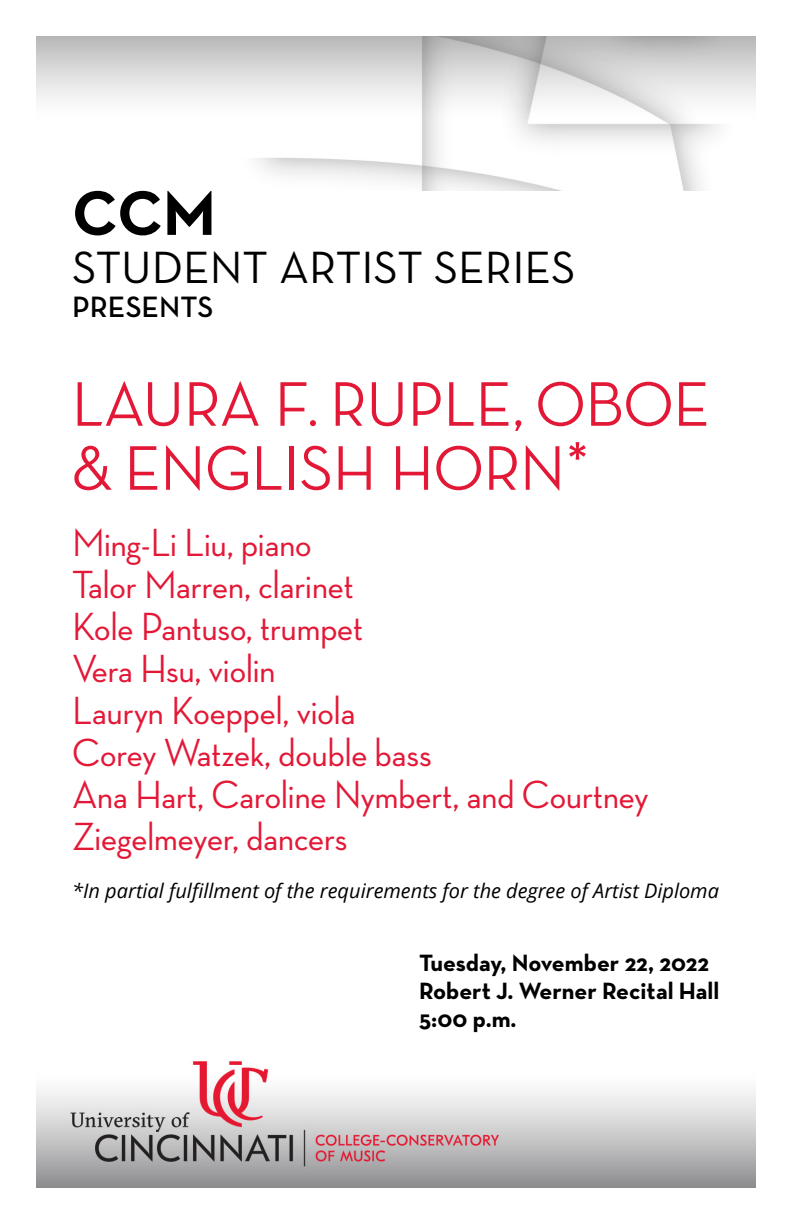
<style>
.page{position:relative;width:792px;height:1224px;background:#fff}
.page>*{position:absolute;margin:0;border:0;box-sizing:border-box;transform-origin:0 0}
.Concert_Title{font:500 64px/64px "Neutra Disp";color:#e31837}
.Page_Intro{font:700 64px "Neutra Text";color:#000}
.Page_Intro-2{font:46px "Neutra Text";color:#000}
.Musician_Conductor{font:500 40px/42px "Neutra Disp";color:#e31837}
.Page_Intro-3{font:600 30px "Neutra Text";color:#000}
.Date_Venue_Time{font:700 24px "Neutra Text";color:#000}
.In_partial_fulfillm{font:italic 20px "Open Sans";color:#000}
.s1{font-size:70px}
</style>
<div class="page">
<img style="left:36px;top:36px;width:720px;height:154px">
<img style="left:36px;top:1061px;width:720px;height:126px">
<h1 class="Page_Intro" style="left:72px;top:173px;width:145px">CCM</h1>
<h1 class="Page_Intro-2" style="left:72px;top:239px;width:505px">STUDENT ARTIST SERIES</h1>
<h1 class="Page_Intro-3" style="left:72px;top:288px;width:143px">PRESENTS</h1>
<h1 class="Concert_Title" style="left:72px;top:372px;width:639px">LAURA F. RUPLE, OBOE &amp; ENGLISH HORN<span class="s1">*</span></h1>
<h2 class="Musician_Conductor" style="left:72px;top:521px;width:578px">Ming-Li Liu, piano<br>Talor Marren, clarinet<br>Kole Pantuso, trumpet<br>Vera Hsu, violin<br>Lauryn Koeppel, viola<br>Corey Watzek, double bass<br>Ana Hart, Caroline Nymbert, and Courtney<br>Ziegelmeyer, dancers</h2>
<h2 class="In_partial_fulfillm" style="left:72px;top:877px;width:649px">*In partial fulfillment of the requirements for the degree of Artist Diploma</h2>
<h3 class="Date_Venue_Time" style="left:419px;top:948px;width:292px">Tuesday, November 22, 2022</h3>
<h3 class="Date_Venue_Time" style="left:419px;top:976px;width:302px">Robert J. Werner Recital Hall</h3>
<h3 class="Date_Venue_Time" style="left:419px;top:1004px;width:99px">5:00 p.m.</h3>
</div>
